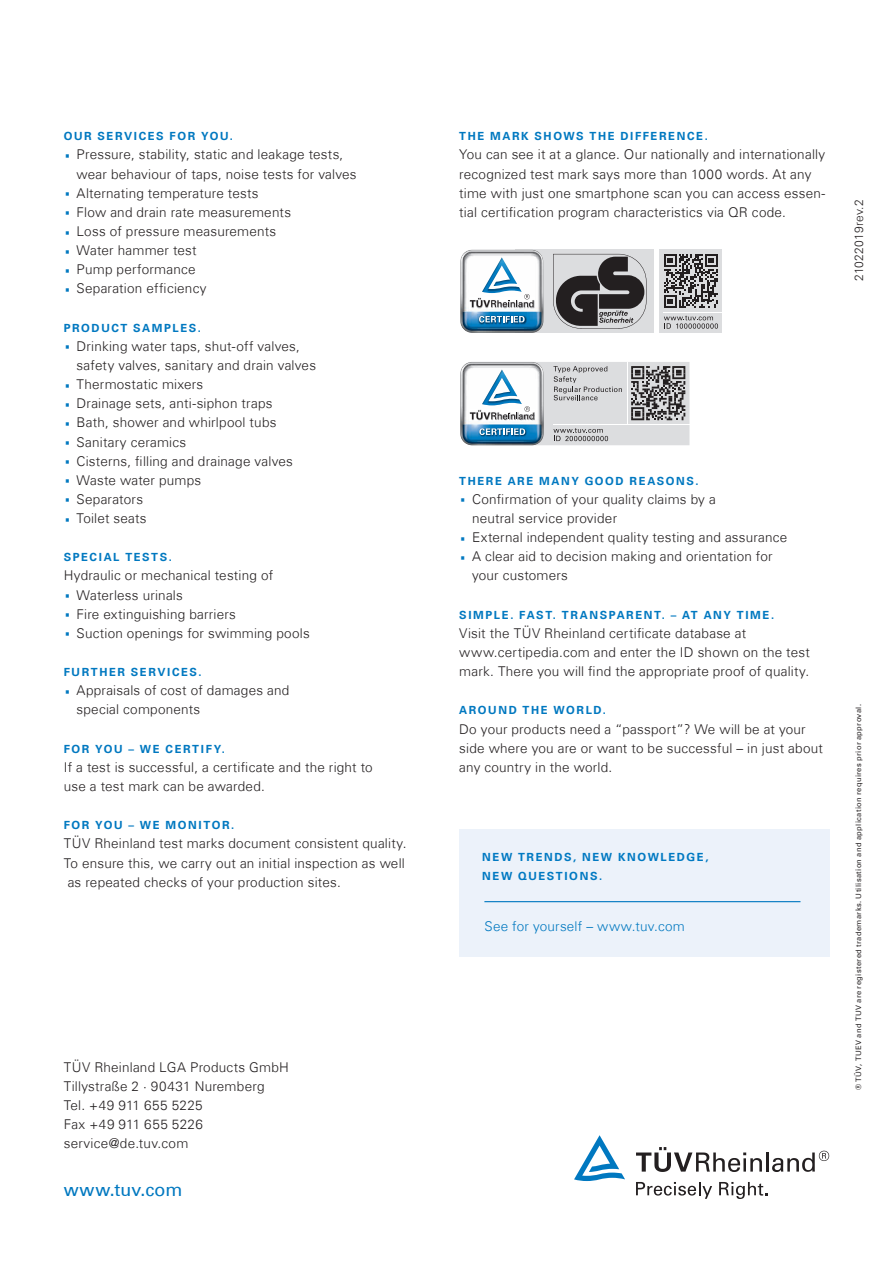
<style>
.page{position:relative;width:893px;height:1263px;background:#fff}
.page>*{position:absolute;margin:0;border:0;box-sizing:border-box;transform-origin:0 0}
._03_Copy{font:18px "Univers Com 55 Roman";letter-spacing:.01em;color:#0078c0}
._04_Copyheadline{font:300 13.5px/19.2px "Univers Com 45";letter-spacing:.015em;color:#231f20}
._03_Copy-2{font:300 13.5px/19.2px "Univers Com 45";letter-spacing:.015em;color:#231f20}
._06_Copytext_with_bu{font:300 13.5px/19.2px "Univers Com 45";letter-spacing:.015em;color:#231f20}
._03_Copy-3{font:300 13.5px "Univers Com 45";letter-spacing:.015em;color:#0078c0}
._03_Copy-4{font:300 12px "Univers Com 45";letter-spacing:.01em;color:#231f20}
._04_Copyheadline-2{font:700 11.25px "Univers Com 65";letter-spacing:.145em;color:#0078c0}
._03_Copy-5{font:700 11.25px/19.2px "Univers Com 65";letter-spacing:.145em;color:#0079c2}
._06_Copytext_with_bu-2{font:700 11.25px "Univers Com 65";letter-spacing:.145em;color:#0078c0}
._03_Copy-6{font:700 11.25px "Univers Com 65";letter-spacing:.14em;color:#0078c0}
._10_Trademark_Protec{font:7.5px "Univers Com 55 Roman";letter-spacing:.05em;color:#231f20}
.s1{font-family:"Univers Com 55 Roman";font-weight:400;font-size:27px;color:#0078c0}
</style>
<div class="page">
<svg style="left:636px;top:1147px;width:126px;height:25px"></svg>
<hr style="left:766px;top:1152px;width:3px;height:19px;background:#231f20">
<svg style="left:772px;top:1151px;width:57px;height:21px"></svg>
<svg style="left:574px;top:1135px;width:51px;height:46px"></svg>
<svg style="left:636px;top:1182px;width:76px;height:17px"></svg>
<svg style="left:719px;top:1182px;width:48px;height:17px"></svg>
<svg style="left:460px;top:249px;width:262px;height:84px"></svg>
<div style="left:459px;top:829px;width:370px;height:128px;background:#ecf2fa"></div>
<hr style="left:484px;top:901px;width:316px;height:1px;background:#0078c0">
<svg style="left:460px;top:362px;width:229px;height:83px"></svg>
<p class="_04_Copyheadline-2" style="left:64px;top:130px;width:171px">OUR SERVICES FOR YOU.</p>
<p class="_04_Copyheadline" style="left:77px;top:145px;width:282px;text-indent:-13px"><span class="s1">·</span> Pressure, stability, static and leakage tests, wear behaviour of taps, noise tests for valves</p>
<p class="_04_Copyheadline" style="left:64px;top:183px;width:196px"><span class="s1">·</span> Alternating temperature tests</p>
<p class="_04_Copyheadline" style="left:64px;top:202px;width:229px"><span class="s1">·</span> Flow and drain rate measurements</p>
<p class="_04_Copyheadline" style="left:64px;top:222px;width:214px"><span class="s1">·</span> Loss of pressure measurements</p>
<p class="_04_Copyheadline" style="left:64px;top:241px;width:134px"><span class="s1">·</span> Water hammer test</p>
<p class="_04_Copyheadline" style="left:64px;top:260px;width:133px"><span class="s1">·</span> Pump performance</p>
<p class="_04_Copyheadline" style="left:64px;top:279px;width:144px"><span class="s1">·</span> Separation efficiency</p>
<p class="_03_Copy-6" style="left:64px;top:321px;width:139px">PRODUCT SAMPLES.</p>
<p class="_04_Copyheadline" style="left:77px;top:336px;width:241px;text-indent:-13px"><span class="s1">·</span> Drinking water taps, shut-off valves, safety valves, sanitary and drain valves</p>
<p class="_04_Copyheadline" style="left:64px;top:375px;width:141px"><span class="s1">·</span> Thermostatic mixers</p>
<p class="_04_Copyheadline" style="left:64px;top:394px;width:210px"><span class="s1">·</span> Drainage sets, anti-siphon traps</p>
<p class="_04_Copyheadline" style="left:64px;top:413px;width:214px"><span class="s1">·</span> Bath, shower and whirlpool tubs</p>
<p class="_04_Copyheadline" style="left:64px;top:432px;width:124px"><span class="s1">·</span> Sanitary ceramics</p>
<p class="_04_Copyheadline" style="left:64px;top:451px;width:231px"><span class="s1">·</span> Cisterns, filling and drainage valves</p>
<p class="_04_Copyheadline" style="left:64px;top:470px;width:139px"><span class="s1">·</span> Waste water pumps</p>
<p class="_04_Copyheadline" style="left:64px;top:489px;width:81px"><span class="s1">·</span> Separators</p>
<p class="_04_Copyheadline" style="left:64px;top:509px;width:84px"><span class="s1">·</span> Toilet seats</p>
<p class="_03_Copy-6" style="left:64px;top:551px;width:110px">SPECIAL TESTS.</p>
<p class="_03_Copy-2" style="left:64px;top:566px;width:211px">Hydraulic or mechanical testing of</p>
<p class="_04_Copyheadline" style="left:64px;top:585px;width:121px"><span class="s1">·</span> Waterless urinals</p>
<p class="_04_Copyheadline" style="left:64px;top:604px;width:174px"><span class="s1">·</span> Fire extinguishing barriers</p>
<p class="_04_Copyheadline" style="left:64px;top:623px;width:247px"><span class="s1">·</span> Suction openings for swimming pools</p>
<p class="_04_Copyheadline-2" style="left:64px;top:665px;width:139px">FURTHER SERVICES.</p>
<p class="_04_Copyheadline" style="left:77px;top:681px;width:214px;text-indent:-13px"><span class="s1">·</span> Appraisals of cost of damages and special components</p>
<p class="_06_Copytext_with_bu-2" style="left:64px;top:742px;width:163px">FOR YOU – WE CERTIFY.</p>
<p class="_06_Copytext_with_bu" style="left:64px;top:757px;width:310px">If a test is successful, a certificate and the right to use a test mark can be awarded.</p>
<p class="_06_Copytext_with_bu-2" style="left:64px;top:818px;width:172px">FOR YOU – WE MONITOR.</p>
<p class="_06_Copytext_with_bu" style="left:64px;top:834px;width:344px">TÜV Rheinland test marks document consistent quality.<br>To ensure this, we carry out an initial inspection as well as repeated checks of your production sites.</p>
<p class="_03_Copy-2" style="left:64px;top:1057px;width:227px">TÜV Rheinland LGA Products GmbH</p>
<p class="_03_Copy-2" style="left:64px;top:1076px;width:202px">Tillystraße 2 · 90431 Nuremberg</p>
<p class="_03_Copy-2" style="left:64px;top:1095px;width:140px">Tel. +49 911 655 5225</p>
<p class="_03_Copy-2" style="left:64px;top:1114px;width:141px">Fax +49 911 655 5226</p>
<p class="_03_Copy-2" style="left:64px;top:1134px;width:126px">service@de.tuv.com</p>
<p class="_03_Copy" style="left:64px;top:1178px;width:120px">www.tuv.com</p>
<p class="_04_Copyheadline-2" style="left:459px;top:130px;width:250px">THE MARK SHOWS THE DIFFERENCE.</p>
<p class="_04_Copyheadline" style="left:459px;top:145px;width:368px">You can see it at a glance. Our nationally and internationally recognized test mark says more than 1000 words. At any time with just one smartphone scan you can access essen&shy;tial certification program characteristics via QR code.</p>
<p class="_03_Copy-4" style="left:852px;top:281px;width:84px;rotate:-90deg">21022019rev.2</p>
<p class="_04_Copyheadline-2" style="left:459px;top:474px;width:241px">THERE ARE MANY GOOD REASONS.</p>
<p class="_04_Copyheadline" style="left:472px;top:489px;width:245px;text-indent:-13px"><span class="s1">·</span> Confirmation of your quality claims by a neutral service provider</p>
<p class="_04_Copyheadline" style="left:459px;top:528px;width:330px"><span class="s1">·</span> External independent quality testing and assurance</p>
<p class="_04_Copyheadline" style="left:472px;top:547px;width:302px;text-indent:-13px"><span class="s1">·</span> A clear aid to decision making and orientation for your customers</p>
<p class="_04_Copyheadline-2" style="left:459px;top:608px;width:316px">SIMPLE. FAST. TRANSPARENT. – AT ANY TIME.</p>
<p class="_03_Copy-2" style="left:459px;top:623px;width:352px">Visit the TÜV Rheinland certificate database at www.certipedia.com and enter the ID shown on the test mark. There you will find the appropriate proof of quality.</p>
<p class="_04_Copyheadline-2" style="left:459px;top:704px;width:148px">AROUND THE WORLD.</p>
<p class="_03_Copy-2" style="left:459px;top:719px;width:365px">Do your products need a “passport”? We will be at your side where you are or want to be successful – in just about any country in the world.</p>
<p class="_03_Copy-5" style="left:482px;top:847px;width:228px">NEW TRENDS, NEW KNOWLEDGE,<br>NEW QUESTIONS.</p>
<p class="_03_Copy-3" style="left:484px;top:918px;width:202px">See for yourself – www.tuv.com</p>
<p class="_10_Trademark_Protec" style="left:854px;top:1090px;width:388px;rotate:-90deg">® TÜV, TUEV and TUV are registered trademarks. Utilisation and application requires prior approval.</p>
</div>
